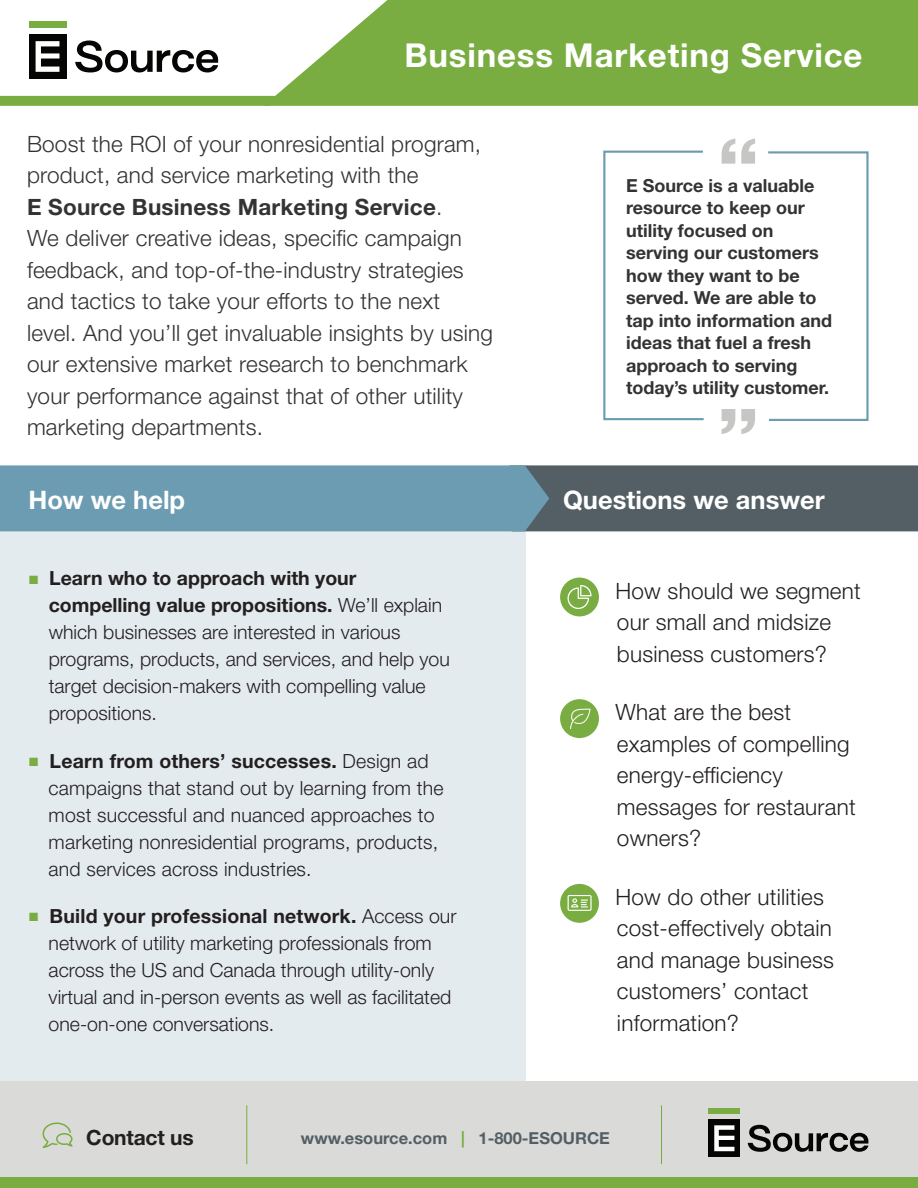
<style>
.page{position:relative;width:918px;height:1188px;background:#fff}
.page>*{position:absolute;margin:0;border:0;box-sizing:border-box;transform-origin:0 0}
.t1{font:700 expanded 70.95px "Helvetica Neue LT Std";color:#c6c6c5}
.t2{font:700 33px "Helvetica Neue LT Std";letter-spacing:.025em;color:#fff}
.t3{font:700 25.5px "Helvetica Neue LT Std";color:#fff}
.t4{font:300 22.5px/31.5px "Helvetica Neue LT Std";letter-spacing:.01em;color:#323332}
.t5{font:300 22.5px/31.5px "Helvetica Neue LT Std";letter-spacing:.01em;color:#231f20}
.t6{font:700 21px "Helvetica Neue LT Std";letter-spacing:-.01em;color:#231f20}
.t7{font:300 19.5px/27px "Helvetica Neue LT Std";color:#231f20}
.t8{font:700 18px/22.5px "Helvetica Neue LT Std";color:#323332}
.t9{font:700 16.5px "Helvetica Neue LT Std";color:#535f65}
.s1{font-weight:700}
.s2{color:#79ad41}
</style>
<div class="page">
<div style="left:0;top:495px;width:526px;height:597px;background:#e4ebef"></div>
<svg style="left:0;top:96px;width:264px;height:10px;background:#7bae43"></svg>
<svg style="left:264px;top:0;width:654px;height:106px;background:#85b453"></svg>
<div style="left:29px;top:34px;width:37px;height:45px;background:#050504"></div>
<div style="left:29px;top:22px;width:37px;height:6px;background:#79ad41"></div>
<svg style="left:36px;top:41px;width:23px;height:31px"></svg>
<svg style="left:75px;top:41px;width:143px;height:31px"></svg>
<svg style="left:603px;top:150px;width:101px;height:271px"></svg>
<svg style="left:768px;top:151px;width:101px;height:270px"></svg>
<svg style="left:0;top:465px;width:918px;height:66px;background:#628392"></svg>
<div style="left:0;top:1082px;width:918px;height:106px;background:#dadad8"></div>
<div style="left:0;top:1178px;width:918px;height:10px;background:#79ad41"></div>
<div style="left:709px;top:1120px;width:31px;height:37px;background:#050504"></div>
<div style="left:709px;top:1109px;width:31px;height:5px;background:#79ad41"></div>
<svg style="left:714px;top:1125px;width:20px;height:26px"></svg>
<svg style="left:748px;top:1125px;width:120px;height:27px"></svg>
<hr style="left:246px;top:1105px;width:1px;height:59px;background:#79ad41">
<hr style="left:661px;top:1105px;width:1px;height:59px;background:#79ad41">
<svg style="left:42px;top:1123px;width:31px;height:25px"></svg>
<div style="left:560px;top:578px;width:39px;height:38px;background:#79ad41;border-radius:50%"></div>
<div style="left:560px;top:699px;width:39px;height:39px;background:#79ad41;border-radius:50%"></div>
<div style="left:560px;top:884px;width:39px;height:39px;background:#79ad41;border-radius:50%"></div>
<svg style="left:568px;top:585px;width:24px;height:24px"></svg>
<svg style="left:570px;top:709px;width:21px;height:20px"></svg>
<svg style="left:568px;top:895px;width:24px;height:16px"></svg>
<h2 class="t2" style="left:404px;top:35px;width:460px">Business Marketing Service</h2>
<p class="t4" style="left:27px;top:127px;width:468px">Boost the ROI of your nonresidential program, product, and service marketing with the<br><span class="s1">E Source Business Marketing Service</span>.<br>We deliver creative ideas, specific campaign feedback, and top-of-the-industry strategies and tactics to take your efforts to the next level. And you’ll get invaluable insights by using our extensive market research to benchmark your performance against that of other utility marketing departments.</p>
<h3 class="t3" style="left:28px;top:484px;width:158px">How we help</h3>
<p class="t7" style="left:49px;top:564px;width:403px;text-indent:-20px"><span class="s2">■</span> <span class="s1">Learn who to approach with your compelling value propositions.</span> We’ll explain which businesses are interested in various programs, products, and services, and help you target decision-makers with compelling value propositions.</p>
<p class="t7" style="left:49px;top:747px;width:397px;text-indent:-19px"><span class="s2">■</span> <span class="s1">Learn from others’ successes.</span> Design ad campaigns that stand out by learning from the most successful and nuanced approaches to marketing nonresidential programs, products, and services across industries.</p>
<p class="t7" style="left:49px;top:902px;width:409px;text-indent:-19px"><span class="s2">■</span> <span class="s1">Build your professional network.</span> Access our network of utility marketing professionals from across the US and Canada through utility-only virtual and in-person events as well as facilitated one-on-one conversations.</p>
<h1 class="t1" style="left:717px;top:119px;width:44px">“</h1>
<p class="t8" style="left:626px;top:173px;width:207px">E Source is a valuable resource to keep our utility focused on serving our customers how they want to be served. We are able to tap into information and ideas that fuel a fresh approach to serving today’s utility customer.</p>
<h1 class="t1" style="left:717px;top:390px;width:44px">”</h1>
<h3 class="t3" style="left:563px;top:484px;width:263px">Questions we answer</h3>
<p class="t5" style="left:615px;top:574px;width:247px">How should we segment our small and midsize business customers?</p>
<p class="t5" style="left:615px;top:696px;width:242px">What are the best examples of compelling energy-efficiency messages for restaurant owners?</p>
<p class="t5" style="left:615px;top:880px;width:220px">How do other utilities cost-effectively obtain and manage business customers’ contact information?</p>
<p class="t6" style="left:86px;top:1124px;width:109px">Contact us</p>
<p class="t9" style="left:301px;top:1128px;width:310px">www.esource.com <span class="s2">|</span> 1-800-ESOURCE</p>
</div>
